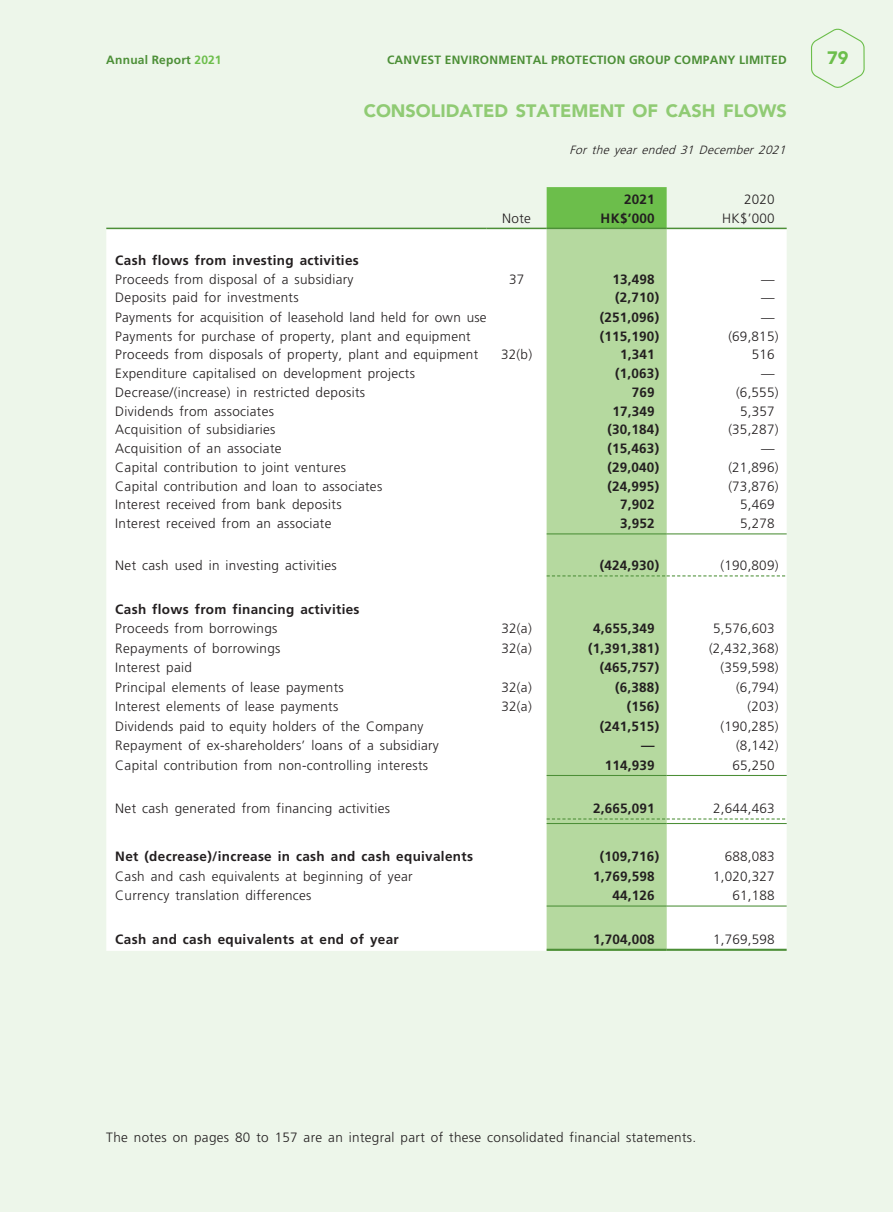
<style>
.page{position:relative;width:893px;height:1212px;background:#edf6ea}
.page>*{position:absolute;margin:0;border:0;box-sizing:border-box;transform-origin:0 0}
.t1{font:900 18px "Avenir";color:#90cb74}
.t2{font:900 18px "Avenir";color:#6cbe4b}
._15_Table_Stub{font:300 13.5px "Frutiger LT Std";letter-spacing:.025em;color:#231f20}
._01_Body_Text{font:300 13.5px "Frutiger LT Std";letter-spacing:.015em;color:#231f20}
._01_Body_Text-2{font:700 13.5px "Frutiger LT Std";letter-spacing:.015em;color:#231f20}
._15_Table_Stub-2{font:700 13.5px "Frutiger LT Std";letter-spacing:.025em;color:#231f20}
.t3{font:700 12px "Frutiger LT Std";letter-spacing:.02em;color:#4c8f37}
.t4{font:italic 300 12px "Frutiger LT Std";color:#231f20}
.s1{color:#6cbe4b}
</style>
<div class="page">
<svg style="left:811px;top:28px;width:54px;height:60px"></svg>
<div style="left:547px;top:187px;width:120px;height:41px;background:#6cbe4b"></div>
<div style="left:106px;top:229px;width:681px;height:722px;background:#fff"></div>
<div style="left:547px;top:229px;width:120px;height:720px;background:#b5d99f"></div>
<hr style="left:106px;top:228px;width:381px;height:1px;background:#4c8f37">
<hr style="left:487px;top:228px;width:60px;height:1px;background:#4c8f37">
<hr style="left:547px;top:228px;width:120px;height:1px;background:#4c8f37">
<hr style="left:667px;top:228px;width:120px;height:1px;background:#4c8f37">
<hr style="left:547px;top:533px;width:120px;height:1px;background:#4c8f37">
<hr style="left:667px;top:533px;width:120px;height:1px;background:#4c8f37">
<svg style="left:547px;top:575px;width:238px;height:1px"></svg>
<hr style="left:547px;top:775px;width:120px;height:1px;background:#4c8f37">
<hr style="left:667px;top:775px;width:120px;height:1px;background:#4c8f37">
<svg style="left:547px;top:818px;width:238px;height:1px"></svg>
<hr style="left:547px;top:823px;width:120px;height:1px;background:#4c8f37">
<hr style="left:667px;top:823px;width:120px;height:1px;background:#4c8f37">
<hr style="left:547px;top:905px;width:120px;height:1px;background:#4c8f37">
<hr style="left:667px;top:905px;width:120px;height:1px;background:#4c8f37">
<hr style="left:547px;top:949px;width:120px;height:2px;background:#4c8f37">
<hr style="left:667px;top:949px;width:120px;height:2px;background:#4c8f37">
<p class="t3" style="left:106px;top:53px;width:117px">Annual Report <span class="s1">2021</span></p>
<p class="t3" style="left:387px;top:53px;width:401px">CANVEST ENVIRONMENTAL PROTECTION GROUP COMPANY LIMITED</p>
<h1 class="t2" style="left:827px;top:42px;width:23px">79</h1>
<h1 class="t1" style="left:364px;top:95px;width:425px">CONSOLIDATED STATEMENT OF CASH FLOWS</h1>
<p class="t4" style="left:569px;top:143px;width:221px">For the year ended 31 December 2021</p>
<p class="_01_Body_Text-2" style="left:624px;top:191px;width:32px">2021</p>
<p class="_01_Body_Text" style="left:744px;top:192px;width:32px">2020</p>
<p class="_01_Body_Text" style="left:502px;top:211px;width:30px">Note</p>
<p class="_01_Body_Text-2" style="left:601px;top:210px;width:56px">HK$’000</p>
<p class="_01_Body_Text" style="left:722px;top:211px;width:54px">HK$’000</p>
<p class="_15_Table_Stub-2" style="left:115px;top:252px;width:245px">Cash flows from investing activities</p>
<p class="_15_Table_Stub" style="left:115px;top:271px;width:240px">Proceeds from disposal of a subsidiary</p>
<p class="_01_Body_Text" style="left:509px;top:271px;width:17px">37</p>
<p class="_01_Body_Text-2" style="left:612px;top:271px;width:44px">13,498</p>
<p class="_01_Body_Text" style="left:761px;top:271px;width:15px">—</p>
<p class="_15_Table_Stub" style="left:115px;top:290px;width:185px">Deposits paid for investments</p>
<p class="_01_Body_Text-2" style="left:615px;top:290px;width:45px">(2,710)</p>
<p class="_01_Body_Text" style="left:761px;top:290px;width:15px">—</p>
<p class="_15_Table_Stub" style="left:115px;top:310px;width:373px">Payments for acquisition of leasehold land held for own use</p>
<p class="_01_Body_Text-2" style="left:600px;top:309px;width:61px">(251,096)</p>
<p class="_01_Body_Text" style="left:761px;top:310px;width:15px">—</p>
<p class="_15_Table_Stub" style="left:115px;top:328px;width:357px">Payments for purchase of property, plant and equipment</p>
<p class="_01_Body_Text-2" style="left:600px;top:328px;width:61px">(115,190)</p>
<p class="_01_Body_Text" style="left:728px;top:328px;width:52px">(69,815)</p>
<p class="_15_Table_Stub" style="left:115px;top:347px;width:364px">Proceeds from disposals of property, plant and equipment</p>
<p class="_01_Body_Text" style="left:501px;top:347px;width:33px">32(b)</p>
<p class="_01_Body_Text-2" style="left:620px;top:347px;width:36px">1,341</p>
<p class="_01_Body_Text" style="left:752px;top:347px;width:24px">516</p>
<p class="_15_Table_Stub" style="left:115px;top:366px;width:301px">Expenditure capitalised on development projects</p>
<p class="_01_Body_Text-2" style="left:615px;top:366px;width:45px">(1,063)</p>
<p class="_01_Body_Text" style="left:761px;top:366px;width:15px">—</p>
<p class="_15_Table_Stub" style="left:115px;top:385px;width:251px">Decrease/(increase) in restricted deposits</p>
<p class="_01_Body_Text-2" style="left:632px;top:384px;width:24px">769</p>
<p class="_01_Body_Text" style="left:736px;top:385px;width:44px">(6,555)</p>
<p class="_15_Table_Stub" style="left:115px;top:403px;width:160px">Dividends from associates</p>
<p class="_01_Body_Text-2" style="left:612px;top:403px;width:44px">17,349</p>
<p class="_01_Body_Text" style="left:740px;top:403px;width:36px">5,357</p>
<p class="_15_Table_Stub" style="left:115px;top:422px;width:162px">Acquisition of subsidiaries</p>
<p class="_01_Body_Text-2" style="left:608px;top:422px;width:53px">(30,184)</p>
<p class="_01_Body_Text" style="left:728px;top:422px;width:52px">(35,287)</p>
<p class="_15_Table_Stub" style="left:115px;top:441px;width:168px">Acquisition of an associate</p>
<p class="_01_Body_Text-2" style="left:608px;top:441px;width:53px">(15,463)</p>
<p class="_01_Body_Text" style="left:761px;top:441px;width:15px">—</p>
<p class="_15_Table_Stub" style="left:115px;top:460px;width:232px">Capital contribution to joint ventures</p>
<p class="_01_Body_Text-2" style="left:608px;top:459px;width:53px">(29,040)</p>
<p class="_01_Body_Text" style="left:728px;top:460px;width:52px">(21,896)</p>
<p class="_15_Table_Stub" style="left:115px;top:478px;width:268px">Capital contribution and loan to associates</p>
<p class="_01_Body_Text-2" style="left:608px;top:478px;width:53px">(24,995)</p>
<p class="_01_Body_Text" style="left:728px;top:478px;width:52px">(73,876)</p>
<p class="_15_Table_Stub" style="left:115px;top:497px;width:228px">Interest received from bank deposits</p>
<p class="_01_Body_Text-2" style="left:620px;top:497px;width:36px">7,902</p>
<p class="_01_Body_Text" style="left:740px;top:497px;width:36px">5,469</p>
<p class="_15_Table_Stub" style="left:115px;top:516px;width:218px">Interest received from an associate</p>
<p class="_01_Body_Text-2" style="left:620px;top:516px;width:36px">3,952</p>
<p class="_01_Body_Text" style="left:740px;top:516px;width:36px">5,278</p>
<p class="_15_Table_Stub" style="left:115px;top:558px;width:223px">Net cash used in investing activities</p>
<p class="_01_Body_Text-2" style="left:600px;top:558px;width:61px">(424,930)</p>
<p class="_01_Body_Text" style="left:721px;top:558px;width:59px">(190,809)</p>
<p class="_15_Table_Stub-2" style="left:115px;top:601px;width:246px">Cash flows from financing activities</p>
<p class="_15_Table_Stub" style="left:115px;top:621px;width:164px">Proceeds from borrowings</p>
<p class="_01_Body_Text" style="left:501px;top:621px;width:32px">32(a)</p>
<p class="_01_Body_Text-2" style="left:593px;top:621px;width:63px">4,655,349</p>
<p class="_01_Body_Text" style="left:713px;top:621px;width:63px">5,576,603</p>
<p class="_15_Table_Stub" style="left:115px;top:640px;width:167px">Repayments of borrowings</p>
<p class="_01_Body_Text" style="left:501px;top:640px;width:32px">32(a)</p>
<p class="_01_Body_Text-2" style="left:588px;top:640px;width:72px">(1,391,381)</p>
<p class="_01_Body_Text" style="left:709px;top:640px;width:71px">(2,432,368)</p>
<p class="_15_Table_Stub" style="left:115px;top:660px;width:78px">Interest paid</p>
<p class="_01_Body_Text-2" style="left:600px;top:660px;width:61px">(465,757)</p>
<p class="_01_Body_Text" style="left:721px;top:660px;width:59px">(359,598)</p>
<p class="_15_Table_Stub" style="left:115px;top:679px;width:230px">Principal elements of lease payments</p>
<p class="_01_Body_Text" style="left:501px;top:679px;width:32px">32(a)</p>
<p class="_01_Body_Text-2" style="left:615px;top:679px;width:45px">(6,388)</p>
<p class="_01_Body_Text" style="left:736px;top:679px;width:44px">(6,794)</p>
<p class="_15_Table_Stub" style="left:115px;top:699px;width:224px">Interest elements of lease payments</p>
<p class="_01_Body_Text" style="left:501px;top:699px;width:32px">32(a)</p>
<p class="_01_Body_Text-2" style="left:627px;top:699px;width:34px">(156)</p>
<p class="_01_Body_Text" style="left:748px;top:699px;width:32px">(203)</p>
<p class="_15_Table_Stub" style="left:115px;top:718px;width:310px">Dividends paid to equity holders of the Company</p>
<p class="_01_Body_Text-2" style="left:600px;top:718px;width:61px">(241,515)</p>
<p class="_01_Body_Text" style="left:721px;top:718px;width:59px">(190,285)</p>
<p class="_15_Table_Stub" style="left:115px;top:738px;width:325px">Repayment of ex-shareholders’ loans of a subsidiary</p>
<p class="_01_Body_Text-2" style="left:641px;top:738px;width:15px">—</p>
<p class="_01_Body_Text" style="left:736px;top:738px;width:44px">(8,142)</p>
<p class="_15_Table_Stub" style="left:115px;top:757px;width:314px">Capital contribution from non-controlling interests</p>
<p class="_01_Body_Text-2" style="left:605px;top:757px;width:51px">114,939</p>
<p class="_01_Body_Text" style="left:732px;top:757px;width:44px">65,250</p>
<p class="_15_Table_Stub" style="left:115px;top:801px;width:276px">Net cash generated from financing activities</p>
<p class="_01_Body_Text-2" style="left:593px;top:801px;width:63px">2,665,091</p>
<p class="_01_Body_Text" style="left:713px;top:801px;width:63px">2,644,463</p>
<p class="_15_Table_Stub-2" style="left:115px;top:849px;width:359px">Net (decrease)/increase in cash and cash equivalents</p>
<p class="_01_Body_Text-2" style="left:600px;top:849px;width:61px">(109,716)</p>
<p class="_01_Body_Text" style="left:725px;top:849px;width:51px">688,083</p>
<p class="_15_Table_Stub" style="left:115px;top:868px;width:299px">Cash and cash equivalents at beginning of year</p>
<p class="_01_Body_Text-2" style="left:593px;top:868px;width:63px">1,769,598</p>
<p class="_01_Body_Text" style="left:713px;top:868px;width:63px">1,020,327</p>
<p class="_15_Table_Stub" style="left:115px;top:888px;width:198px">Currency translation differences</p>
<p class="_01_Body_Text-2" style="left:612px;top:888px;width:44px">44,126</p>
<p class="_01_Body_Text" style="left:732px;top:888px;width:44px">61,188</p>
<p class="_15_Table_Stub-2" style="left:115px;top:931px;width:285px">Cash and cash equivalents at end of year</p>
<p class="_01_Body_Text-2" style="left:593px;top:931px;width:63px">1,704,008</p>
<p class="_01_Body_Text" style="left:713px;top:931px;width:63px">1,769,598</p>
<p class="_01_Body_Text" style="left:106px;top:1130px;width:591px">The notes on pages 80 to 157 are an integral part of these consolidated financial statements.</p>
</div>
